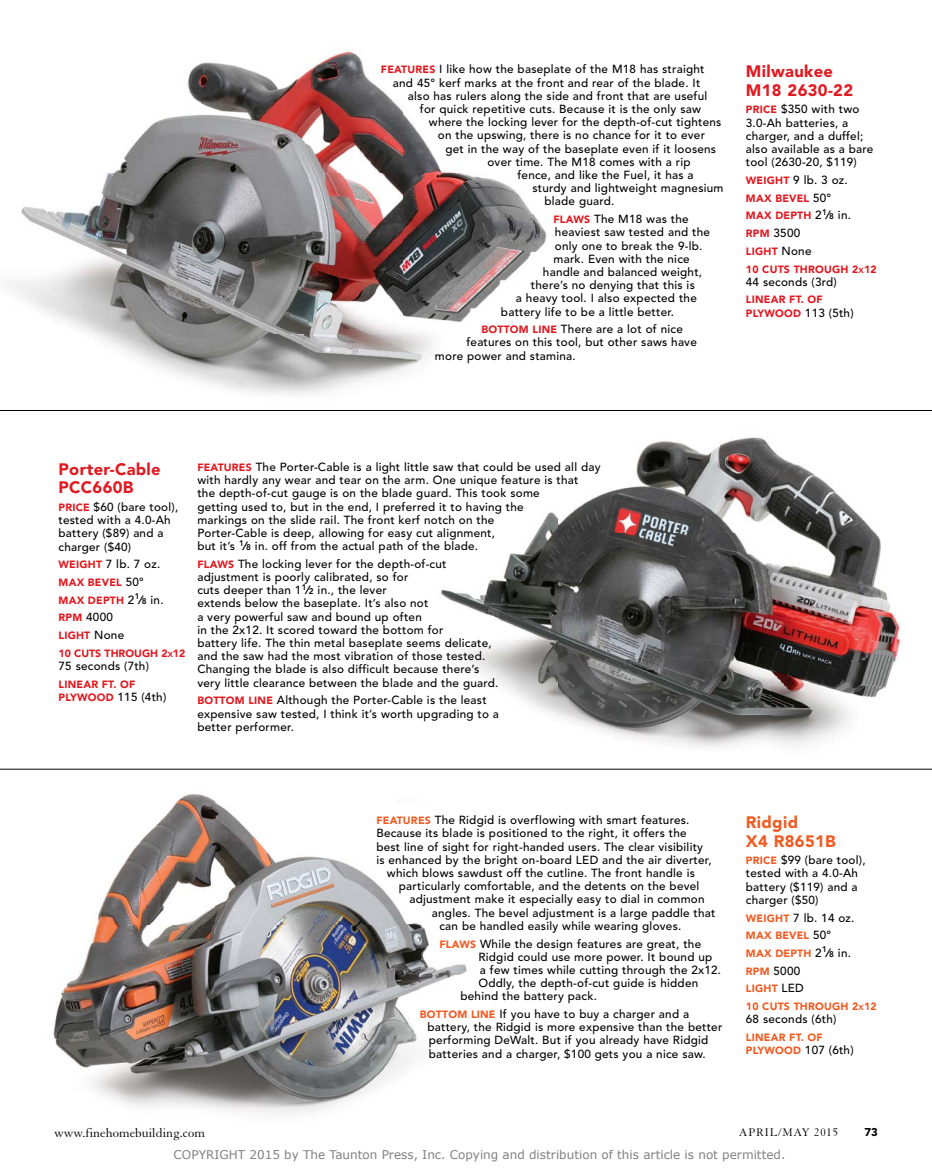
<style>
.page{position:relative;width:932px;height:1175px;background:#fff}
.page>*{position:absolute;margin:0;border:0;box-sizing:border-box;transform-origin:0 0}
.t1{font:900 16.5px/18.8px "Avenir LT Std";letter-spacing:.02em;color:#e11a21}
.t2{font:900 16.5px/18.8px "Avenir LT Std";letter-spacing:.02em;color:#f15a21}
.t3{font:13.5px "Granjon LT Std";color:#000}
.t4{font:12px "Verdana";color:#808080}
.t5{font:12px "Granjon LT Std";letter-spacing:.07em;color:#000}
.t6{font:500 11.7px/13.2px "Avenir LT Std";letter-spacing:.02em;color:#000}
.t7{font:900 11.25px "Avenir LT Std";color:#000}
.t8{font:900 10.5px/17.7px "Avenir LT Std";letter-spacing:.02em;color:#e11a21}
.t9{font:900 10.5px/17.7px "Avenir LT Std";letter-spacing:.02em;color:#f15a21}
.t10{font:900 10.5px/17.7px "Avenir LT Std";color:#e11a21}
.s1{font-weight:900;font-size:10.5px;color:#e11a21}
.s2{font-weight:500;font-size:11.7px;color:#000}
.s3{font-weight:800;font-size:11.7px;color:#000}
.s4{font-weight:800;font-size:8.25px;color:#000}
.s5{font-size:7.35px}
.s6{font-weight:800}
.s7{font-weight:800;font-size:8.25px}
.s8{font-weight:900;font-size:10.5px;color:#f15a21}
</style>
<div class="page">
<img style="left:8px;top:51px;width:539px;height:284px">
<img style="left:95px;top:335px;width:309px;height:60px">
<img style="left:404px;top:335px;width:28px;height:35px">
<img style="left:53px;top:794px;width:367px;height:320px">
<img style="left:420px;top:925px;width:47px;height:64px">
<img style="left:557px;top:437px;width:375px;height:332px">
<img style="left:396px;top:512px;width:161px;height:257px">
<img style="left:396px;top:373px;width:210px;height:69px">
<img style="left:396px;top:794px;width:24px;height:8px">
<hr style="left:0;top:410px;width:932px;height:1px;background:#000">
<hr style="left:0;top:769px;width:932px;height:1px;background:#000">
<p class="t6" style="left:381px;top:63px;width:325px"><span class="s1">FEATURES</span> I like how the baseplate of the M18 has straight</p>
<p class="t6" style="left:393px;top:76px;width:309px">and 45° kerf marks at the front and rear of the blade. It</p>
<p class="t6" style="left:408px;top:89px;width:301px">also has rulers along the side and front that are useful</p>
<p class="t6" style="left:420px;top:103px;width:282px">for quick repetitive cuts. Because it is the only saw</p>
<p class="t6" style="left:429px;top:116px;width:294px">where the locking lever for the depth-of-cut tightens</p>
<p class="t6" style="left:438px;top:129px;width:268px">on the upswing, there is no chance for it to ever</p>
<p class="t6" style="left:445px;top:142px;width:272px">get in the way of the baseplate even if it loosens</p>
<p class="t6" style="left:487px;top:155px;width:205px">over time. The M18 comes with a rip</p>
<p class="t6" style="left:517px;top:169px;width:178px">fence, and like the Fuel, it has a</p>
<p class="t6" style="left:532px;top:182px;width:193px">sturdy and lightweight magnesium</p>
<p class="t6" style="left:544px;top:195px;width:72px">blade guard.</p>
<p class="t6" style="left:553px;top:213px;width:137px"><span class="s1">FLAWS</span> The M18 was the</p>
<p class="t6" style="left:555px;top:226px;width:156px">heaviest saw tested and the</p>
<p class="t6" style="left:555px;top:239px;width:149px">only one to break the 9-lb.</p>
<p class="t6" style="left:553px;top:252px;width:138px">mark. Even with the nice</p>
<p class="t6" style="left:543px;top:265px;width:161px">handle and balanced weight,</p>
<p class="t6" style="left:531px;top:279px;width:165px">there’s no denying that this is</p>
<p class="t6" style="left:516px;top:292px;width:182px">a heavy tool. I also expected the</p>
<p class="t6" style="left:501px;top:305px;width:175px">battery life to be a little better.</p>
<p class="t6" style="left:481px;top:323px;width:203px"><span class="s1">BOTTOM LINE</span> There are a lot of nice</p>
<p class="t6" style="left:466px;top:336px;width:232px">features on this tool, but other saws have</p>
<p class="t6" style="left:435px;top:349px;width:142px">more power and stamina.</p>
<h1 class="t1" style="left:746px;top:62px;width:109px">Milwaukee<br>M18 2630-22</h1>
<p class="t6" style="left:745px;top:103px;width:129px"><span class="s1">PRICE</span> $350 with two<br>3.0-Ah batteries, a charger, and a duffel; also available as a bare tool (2630-20, $119)</p>
<p class="t6" style="left:746px;top:174px;width:103px"><span class="s1">WEIGHT</span> 9 lb. 3 oz.</p>
<p class="t8" style="left:746px;top:189px;width:107px">MAX BEVEL <span class="s2">50°<br></span>MAX DEPTH <span class="s2">2</span><sup>1</sup><span class="s3">⁄</span><span class="s4">8</span> <span class="s2">in.</span></p>
<p class="t6" style="left:745px;top:227px;width:56px"><span class="s1">RPM</span> 3500</p>
<p class="t8" style="left:745px;top:242px;width:132px">LIGHT <span class="s2">None<br></span>10 CUTS THROUGH 2<span class="s5">X</span>12</p>
<p class="t6" style="left:746px;top:275px;width:92px">44 seconds (3rd)</p>
<p class="t8" style="left:745px;top:291px;width:78px">LINEAR FT. OF</p>
<p class="t6" style="left:745px;top:306px;width:109px"><span class="s1">PLYWOOD</span> 113 (5th)</p>
<h1 class="t1" style="left:58px;top:459px;width:104px">Porter-Cable<br>PCC660B</h1>
<p class="t6" style="left:58px;top:500px;width:121px"><span class="s1">PRICE</span> $60 (bare tool), tested with a 4.0-Ah battery ($89) and a charger ($40)</p>
<p class="t6" style="left:58px;top:558px;width:103px"><span class="s1">WEIGHT</span> 7 lb. 7 oz.</p>
<p class="t8" style="left:58px;top:573px;width:107px">MAX BEVEL <span class="s2">50°<br></span>MAX DEPTH <span class="s2">2</span><sup>1</sup><span class="s3">⁄</span><span class="s4">8</span> <span class="s2">in.</span></p>
<p class="t6" style="left:58px;top:611px;width:56px"><span class="s1">RPM</span> 4000</p>
<p class="t10" style="left:58px;top:626px;width:128px">LIGHT <span class="s2">None<br></span>10 CUTS THROUGH 2<span class="s5">X</span>12</p>
<p class="t6" style="left:59px;top:659px;width:92px">75 seconds (7th)</p>
<p class="t8" style="left:58px;top:675px;width:78px">LINEAR FT. OF</p>
<p class="t6" style="left:58px;top:690px;width:109px"><span class="s1">PLYWOOD</span> 115 (4th)</p>
<p class="t6" style="left:197px;top:460px;width:405px"><span class="s1">FEATURES</span> The Porter-Cable is a light little saw that could be used all day with hardly any wear and tear on the arm. One unique feature is that<br>the depth-of-cut gauge is on the blade guard. This took some<br>getting used to, but in the end, I preferred it to having the<br>markings on the slide rail. The front kerf notch on the<br>Porter-Cable is deep, allowing for easy cut alignment,<br>but it’s <sup>1</sup><span class="s6">⁄</span><span class="s7">8</span> in. off from the actual path of the blade.</p>
<p class="t6" style="left:197px;top:557px;width:302px"><span class="s1">FLAWS</span> The locking lever for the depth-of-cut adjustment is poorly calibrated, so for<br>cuts deeper than 1<sup>1</sup><span class="s6">⁄</span><span class="s7">2</span> in., the lever<br>extends below the baseplate. It’s also not<br>a very powerful saw and bound up often<br>in the 2x12. It scored toward the bottom for<br>battery life. The thin metal baseplate seems delicate, and the saw had the most vibration of those tested.<br>Changing the blade is also difficult because there’s very little clearance between the blade and the guard.</p>
<p class="t6" style="left:197px;top:694px;width:303px"><span class="s1">BOTTOM LINE</span> Although the Porter-Cable is the least expensive saw tested, I think it’s worth upgrading to a better performer.</p>
<p class="t6" style="left:376px;top:813px;width:314px"><span class="s8">FEATURES</span> The Ridgid is overflowing with smart features.</p>
<p class="t6" style="left:376px;top:827px;width:312px">Because its blade is positioned to the right, it offers the</p>
<p class="t6" style="left:376px;top:840px;width:328px">best line of sight for right-handed users. The clear visibility</p>
<p class="t6" style="left:376px;top:853px;width:337px">is enhanced by the bright on-board LED and the air diverter,</p>
<p class="t6" style="left:387px;top:866px;width:309px">which blows sawdust off the cutline. The front handle is</p>
<p class="t6" style="left:399px;top:879px;width:302px">particularly comfortable, and the detents on the bevel</p>
<p class="t6" style="left:409px;top:893px;width:297px">adjustment make it especially easy to dial in common</p>
<p class="t6" style="left:432px;top:906px;width:285px">angles. The bevel adjustment is a large paddle that</p>
<p class="t6" style="left:439px;top:919px;width:243px">can be handled easily while wearing gloves.</p>
<p class="t6" style="left:439px;top:937px;width:263px"><span class="s8">FLAWS</span> While the design features are great, the</p>
<p class="t6" style="left:478px;top:950px;width:235px">Ridgid could use more power. It bound up</p>
<p class="t6" style="left:480px;top:963px;width:243px">a few times while cutting through the 2x12.</p>
<p class="t6" style="left:478px;top:976px;width:221px">Oddly, the depth-of-cut guide is hidden</p>
<p class="t6" style="left:460px;top:990px;width:138px">behind the battery pack.</p>
<p class="t6" style="left:427px;top:1007px;width:296px;text-indent:-7px"><span class="s8">BOTTOM LINE</span> If you have to buy a charger and a battery, the Ridgid is more expensive than the better performing DeWalt. But if you already have Ridgid batteries and a charger, $100 gets you a nice saw.</p>
<h1 class="t2" style="left:746px;top:812px;width:92px">Ridgid<br>X4 R8651B</h1>
<p class="t6" style="left:745px;top:854px;width:121px"><span class="s8">PRICE</span> $99 (bare tool), tested with a 4.0-Ah battery ($119) and a charger ($50)</p>
<p class="t6" style="left:746px;top:911px;width:110px"><span class="s8">WEIGHT</span> 7 lb. 14 oz.</p>
<p class="t9" style="left:746px;top:926px;width:107px">MAX BEVEL <span class="s2">50°<br></span>MAX DEPTH <span class="s2">2</span><sup>1</sup><span class="s3">⁄</span><span class="s4">8</span> <span class="s2">in.</span></p>
<p class="t6" style="left:745px;top:964px;width:56px"><span class="s8">RPM</span> 5000</p>
<p class="t9" style="left:745px;top:979px;width:132px">LIGHT <span class="s2">LED<br></span>10 CUTS THROUGH 2<span class="s5">X</span>12</p>
<p class="t6" style="left:746px;top:1013px;width:92px">68 seconds (6th)</p>
<p class="t9" style="left:745px;top:1028px;width:78px">LINEAR FT. OF</p>
<p class="t6" style="left:745px;top:1043px;width:109px"><span class="s8">PLYWOOD</span> 107 (6th)</p>
<p class="t3" style="left:54px;top:1125px;width:152px">www.finehomebuilding.com</p>
<p class="t5" style="left:738px;top:1126px;width:101px">APRIL/MAY 2015</p>
<p class="t7" style="left:864px;top:1125px;width:15px">73</p>
<p class="t4" style="left:174px;top:1146px;width:613px">COPYRIGHT 2015 by The Taunton Press, Inc. Copying and distribution of this article is not permitted.</p>
</div>
